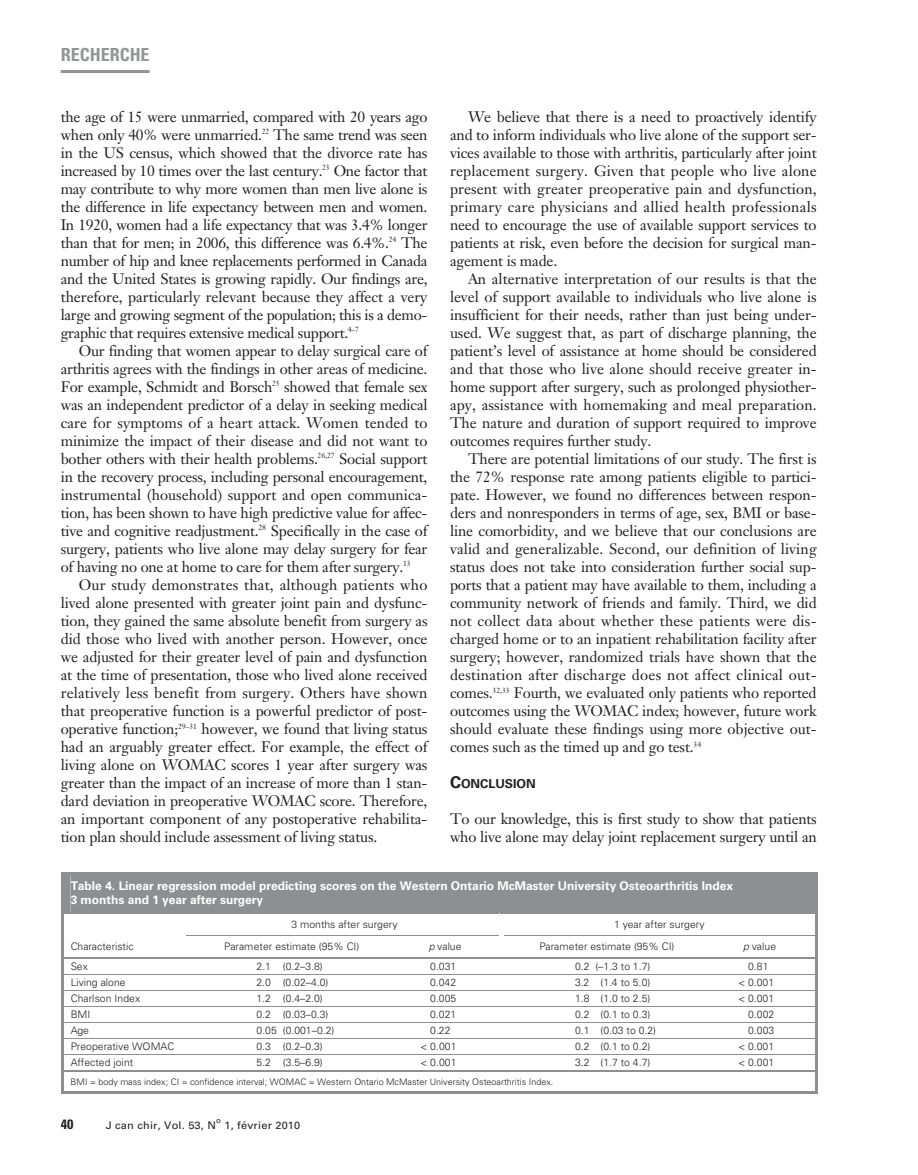
<style>
.page{position:relative;width:918px;height:1175px;background:#fff}
.page>*{position:absolute;margin:0;border:0;box-sizing:border-box;transform-origin:0 0}
.t1{font:700 condensed 18px "Univers";color:#939598}
.t2{font:15px/18px "Janson Text";letter-spacing:-.01em;color:#231f20;text-align:justify}
.t3{font:700 condensed 13.5px "Univers";color:#231f20;scale:1.05 1}
.t4{font:700 12.3px "Univers";color:#231f20}
.t5{font:700 12px/14.1px "Univers";color:#fff}
.t6{font:10.5px "Univers";letter-spacing:.015em;color:#231f20;scale:1.05 1}
.t7{font:300 10.35px "Univers";color:#231f20}
.t8{font:300 9px "Univers";color:#231f20}
.t9{font:7.5px "Univers";color:#231f20;scale:1.05 1}
.s1{font-size:16.5px}
.s2{font-style:italic}
</style>
<div class="page">
<hr style="left:61px;top:70px;width:89px;height:3px;background:#939598">
<div style="left:62px;top:872px;width:756px;height:42px;background:#8d8f92"></div>
<hr style="left:62px;top:913px;width:2px;height:22px;background:#8d8f92">
<hr style="left:500px;top:913px;width:4px;height:22px;background:#fff">
<hr style="left:816px;top:913px;width:2px;height:22px;background:#8d8f92">
<hr style="left:187px;top:935px;width:313px;height:1px;background:#8d8f92">
<hr style="left:504px;top:935px;width:314px;height:1px;background:#8d8f92">
<hr style="left:62px;top:935px;width:2px;height:22px;background:#8d8f92">
<hr style="left:816px;top:935px;width:2px;height:22px;background:#8d8f92">
<hr style="left:62px;top:957px;width:756px;height:1px;background:#8d8f92">
<hr style="left:62px;top:974px;width:756px;height:1px;background:#8d8f92">
<hr style="left:62px;top:990px;width:756px;height:1px;background:#8d8f92">
<hr style="left:62px;top:1006px;width:756px;height:1px;background:#8d8f92">
<hr style="left:62px;top:1022px;width:756px;height:1px;background:#8d8f92">
<hr style="left:62px;top:1038px;width:756px;height:1px;background:#8d8f92">
<hr style="left:62px;top:1054px;width:756px;height:1px;background:#8d8f92">
<svg style="left:62px;top:958px;width:2px;height:112px"></svg>
<svg style="left:816px;top:958px;width:2px;height:112px"></svg>
<hr style="left:62px;top:1070px;width:756px;height:1px;background:#8d8f92">
<hr style="left:62px;top:1071px;width:2px;height:22px;background:#8d8f92">
<hr style="left:62px;top:1091px;width:754px;height:2px;background:#8d8f92">
<hr style="left:816px;top:1071px;width:2px;height:22px;background:#8d8f92">
<p class="t1" style="left:61px;top:48px;width:90px">RECHERCHE</p>
<p class="t2" style="left:61px;top:109px;width:368px">the age of 15 were unmarried, compared with 20 years ago when only 40% were unmarried.<sup>22</sup> The same trend was seen in the US census, which showed that the divorce rate has increased by 10 times over the last century.<sup>23</sup> One factor that may contribute to why more women than men live alone is the difference in life expectancy between men and women.<br>In 1920, women had a life expectancy that was 3.4% longer than that for men; in 2006, this difference was 6.4%.<sup>24</sup> The number of hip and knee replacements performed in Canada and the United States is growing rapidly. Our findings are, therefore, particularly relevant because they affect a very large and growing segment of the population; this is a demo&shy;graphic that requires extensive medical support.<sup>4–7</sup></p>
<p class="t2" style="left:61px;top:343px;width:368px;text-indent:18px">Our finding that women appear to delay surgical care of arthritis agrees with the findings in other areas of medicine.<br>For example, Schmidt and Borsch<sup>25</sup> showed that female sex was an independent predictor of a delay in seeking medical care for symptoms of a heart attack. Women tended to minimize the impact of their disease and did not want to bother others with their health problems.<sup>26,27</sup> Social support in the recovery process, including personal encouragement, instrumental (household) support and open communica&shy;tion, has been shown to have high predictive value for affec&shy;tive and cognitive readjustment.<sup>28</sup> Specifically in the case of surgery, patients who live alone may delay surgery for fear of having no one at home to care for them after surgery.<sup>13</sup></p>
<p class="t2" style="left:61px;top:577px;width:368px;text-indent:18px">Our study demonstrates that, although patients who lived alone presented with greater joint pain and dysfunc&shy;tion, they gained the same absolute benefit from surgery as did those who lived with another person. However, once we adjusted for their greater level of pain and dysfunction at the time of presentation, those who lived alone received relatively less benefit from surgery. Others have shown that preoperative function is a powerful predictor of post&shy;operative function;<sup>29–31</sup> however, we found that living status had an arguably greater effect. For example, the effect of living alone on WOMAC scores 1 year after surgery was greater than the impact of an increase of more than 1 stan&shy;dard deviation in preoperative WOMAC score. Therefore, an important component of any postoperative rehabilita&shy;tion plan should include assessment of living status.</p>
<p class="t2" style="left:450px;top:109px;width:368px;text-indent:18px">We believe that there is a need to proactively identify and to inform individuals who live alone of the support ser&shy;vices available to those with arthritis, particularly after joint replacement surgery. Given that people who live alone present with greater preoperative pain and dysfunction, primary care physicians and allied health professionals need to encourage the use of available support services to patients at risk, even before the decision for surgical man&shy;agement is made.</p>
<p class="t2" style="left:450px;top:271px;width:368px;text-indent:18px">An alternative interpretation of our results is that the level of support available to individuals who live alone is insufficient for their needs, rather than just being under&shy;used. We suggest that, as part of discharge planning, the patient’s level of assistance at home should be considered and that those who live alone should receive greater in&shy;home support after surgery, such as prolonged physiother&shy;apy, assistance with homemaking and meal preparation.<br>The nature and duration of support required to improve outcomes requires further study.</p>
<p class="t2" style="left:450px;top:451px;width:368px;text-indent:18px">There are potential limitations of our study. The first is the 72% response rate among patients eligible to partici&shy;pate. However, we found no differences between respon&shy;ders and nonresponders in terms of age, sex, BMI or base&shy;line comorbidity, and we believe that our conclusions are valid and generalizable. Second, our definition of living status does not take into consideration further social sup&shy;ports that a patient may have available to them, including a community network of friends and family. Third, we did not collect data about whether these patients were dis&shy;charged home or to an inpatient rehabilitation facility after surgery; however, randomized trials have shown that the destination after discharge does not affect clinical out&shy;comes.<sup>32,33</sup> Fourth, we evaluated only patients who reported outcomes using the WOMAC index; however, future work should evaluate these findings using more objective out&shy;comes such as the timed up and go test.<sup>34</sup></p>
<p class="t4" style="left:450px;top:779px;width:87px"><span class="s1">C</span>ONCLUSION</p>
<p class="t2" style="left:450px;top:811px;width:368px">To our knowledge, this is first study to show that patients who live alone may delay joint replacement surgery until an</p>
<p class="t5" style="left:71px;top:879px;width:664px">Table 4. Linear regression model predicting scores on the Western Ontario McMaster University Osteoarthritis Index<br>3 months and 1 year after surgery</p>
<p class="t7" style="left:292px;top:921px;width:108px">3 months after surgery</p>
<p class="t7" style="left:614px;top:921px;width:92px">1 year after surgery</p>
<p class="t7" style="left:71px;top:942px;width:64px">Characteristic</p>
<p class="t7" style="left:224px;top:942px;width:137px">Parameter estimate (95% CI)</p>
<p class="t7" style="left:429px;top:942px;width:34px"><span class="s2">p</span> value</p>
<p class="t7" style="left:539px;top:942px;width:137px">Parameter estimate (95% CI)</p>
<p class="t7" style="left:743px;top:942px;width:34px"><span class="s2">p</span> value</p>
<p class="t7" style="left:71px;top:962px;width:19px">Sex</p>
<p class="t7" style="left:257px;top:962px;width:68px">2.1 (0.2–3.8)</p>
<p class="t7" style="left:430px;top:962px;width:28px">0.031</p>
<p class="t7" style="left:575px;top:962px;width:77px">0.2 (–1.3 to 1.7)</p>
<p class="t7" style="left:748px;top:962px;width:22px">0.81</p>
<p class="t7" style="left:71px;top:979px;width:56px">Living alone</p>
<p class="t7" style="left:256px;top:979px;width:73px">2.0 (0.02–4.0)</p>
<p class="t7" style="left:430px;top:979px;width:28px">0.042</p>
<p class="t7" style="left:575px;top:979px;width:77px">3.2 (1.4 to 5.0)</p>
<p class="t7" style="left:738px;top:979px;width:37px">&lt; 0.001</p>
<p class="t7" style="left:71px;top:994px;width:71px">Charlson Index</p>
<p class="t7" style="left:257px;top:994px;width:68px">1.2 (0.4–2.0)</p>
<p class="t7" style="left:430px;top:994px;width:28px">0.005</p>
<p class="t7" style="left:575px;top:994px;width:77px">1.8 (1.0 to 2.5)</p>
<p class="t7" style="left:738px;top:994px;width:37px">&lt; 0.001</p>
<p class="t7" style="left:71px;top:1010px;width:21px">BMI</p>
<p class="t7" style="left:256px;top:1010px;width:74px">0.2 (0.03–0.3)</p>
<p class="t7" style="left:430px;top:1010px;width:28px">0.021</p>
<p class="t7" style="left:575px;top:1010px;width:77px">0.2 (0.1 to 0.3)</p>
<p class="t7" style="left:748px;top:1010px;width:28px">0.002</p>
<p class="t7" style="left:71px;top:1026px;width:20px">Age</p>
<p class="t7" style="left:257px;top:1026px;width:79px">0.05 (0.001–0.2)</p>
<p class="t7" style="left:430px;top:1026px;width:22px">0.22</p>
<p class="t7" style="left:575px;top:1026px;width:82px">0.1 (0.03 to 0.2)</p>
<p class="t7" style="left:748px;top:1026px;width:28px">0.003</p>
<p class="t7" style="left:71px;top:1042px;width:105px">Preoperative WOMAC</p>
<p class="t7" style="left:257px;top:1042px;width:68px">0.3 (0.2–0.3)</p>
<p class="t7" style="left:421px;top:1042px;width:37px">&lt; 0.001</p>
<p class="t7" style="left:575px;top:1042px;width:77px">0.2 (0.1 to 0.2)</p>
<p class="t7" style="left:738px;top:1042px;width:37px">&lt; 0.001</p>
<p class="t7" style="left:71px;top:1058px;width:64px">Affected joint</p>
<p class="t7" style="left:257px;top:1058px;width:68px">5.2 (3.5–6.9)</p>
<p class="t7" style="left:421px;top:1058px;width:37px">&lt; 0.001</p>
<p class="t7" style="left:575px;top:1058px;width:77px">3.2 (1.7 to 4.7)</p>
<p class="t7" style="left:738px;top:1058px;width:37px">&lt; 0.001</p>
<p class="t8" style="left:71px;top:1078px;width:484px">BMI = body mass index; CI = confidence interval; WOMAC = Western Ontario McMaster University Osteoarthritis Index.</p>
<p class="t9" style="left:216px;top:1118px;width:6px">o</p>
<p class="t6" style="left:224px;top:1121px;width:74px">1, février 2010</p>
<p class="t3" style="left:61px;top:1119px;width:14px">40</p>
<p class="t6" style="left:106px;top:1121px;width:107px">J can chir, Vol. 53, N</p>
</div>
